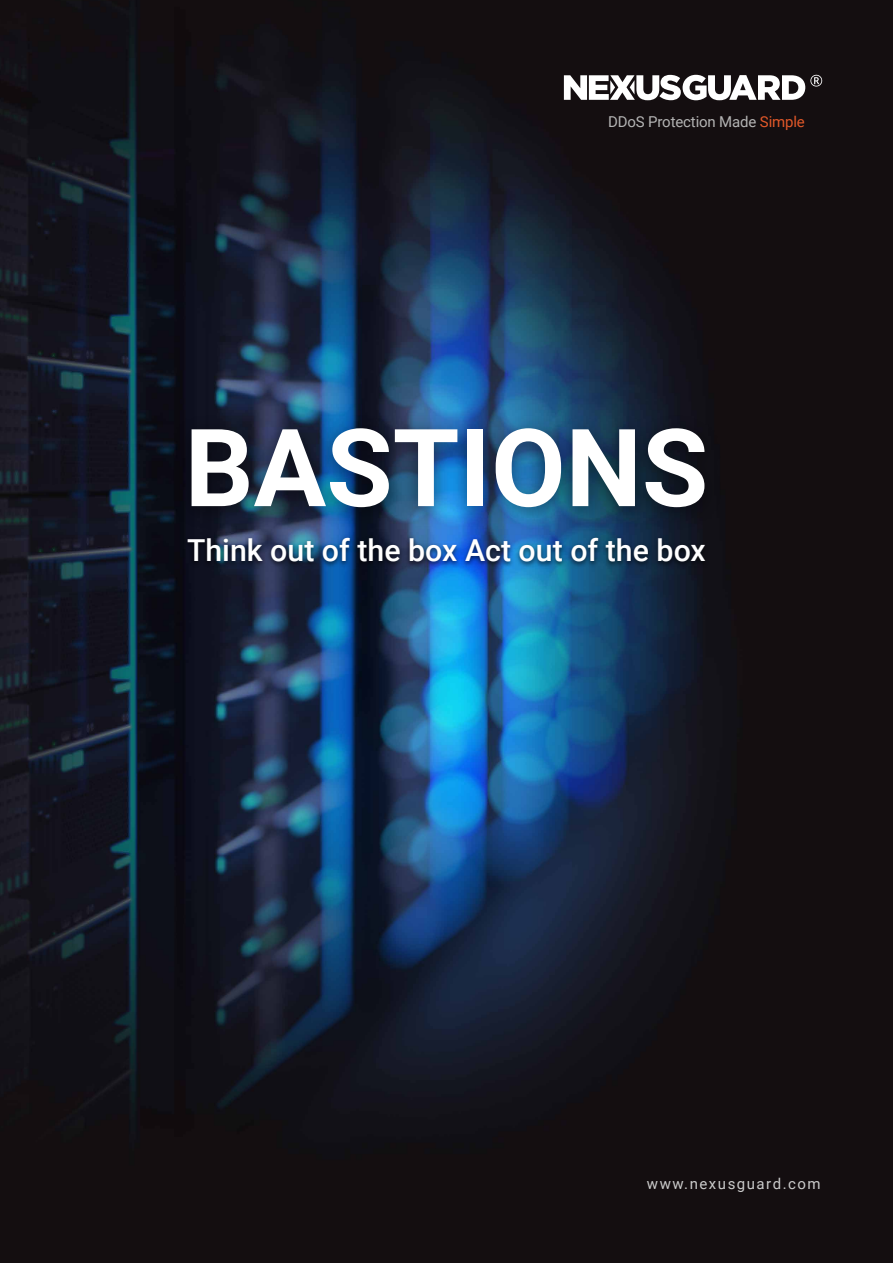
<style>
.page{position:relative;width:893px;height:1263px;background:#fff}
.page>*{position:absolute;margin:0;border:0;box-sizing:border-box;transform-origin:0 0}
.t1{font:700 108px "Roboto";color:#fff}
.t2{font:500 30.3px "Roboto";color:#fff}
.t3{font:15px "Roboto";letter-spacing:-.01em;color:#b4b4b4}
.t4{font:15px "Roboto";letter-spacing:.1em;color:#cbcbcb}
.s1{color:#e15829}
</style>
<div class="page">
<img style="left:0;top:0;width:893px;height:1263px">
<img style="left:159px;top:392px;width:575px;height:173px">
<svg style="left:564px;top:75px;width:258px;height:25px"></svg>
<img style="left:181px;top:531px;width:532px;height:47px">
<p class="t3" style="left:608px;top:111px;width:198px">DDoS Protection Made <span class="s1">Simple</span></p>
<h1 class="t1" style="left:185px;top:392px;width:525px">BASTIONS</h1>
<p class="t2" style="left:187px;top:529px;width:520px">Think out of the box Act out of the box</p>
<p class="t4" style="left:647px;top:1173px;width:175px">www.nexusguard.com</p>
</div>
